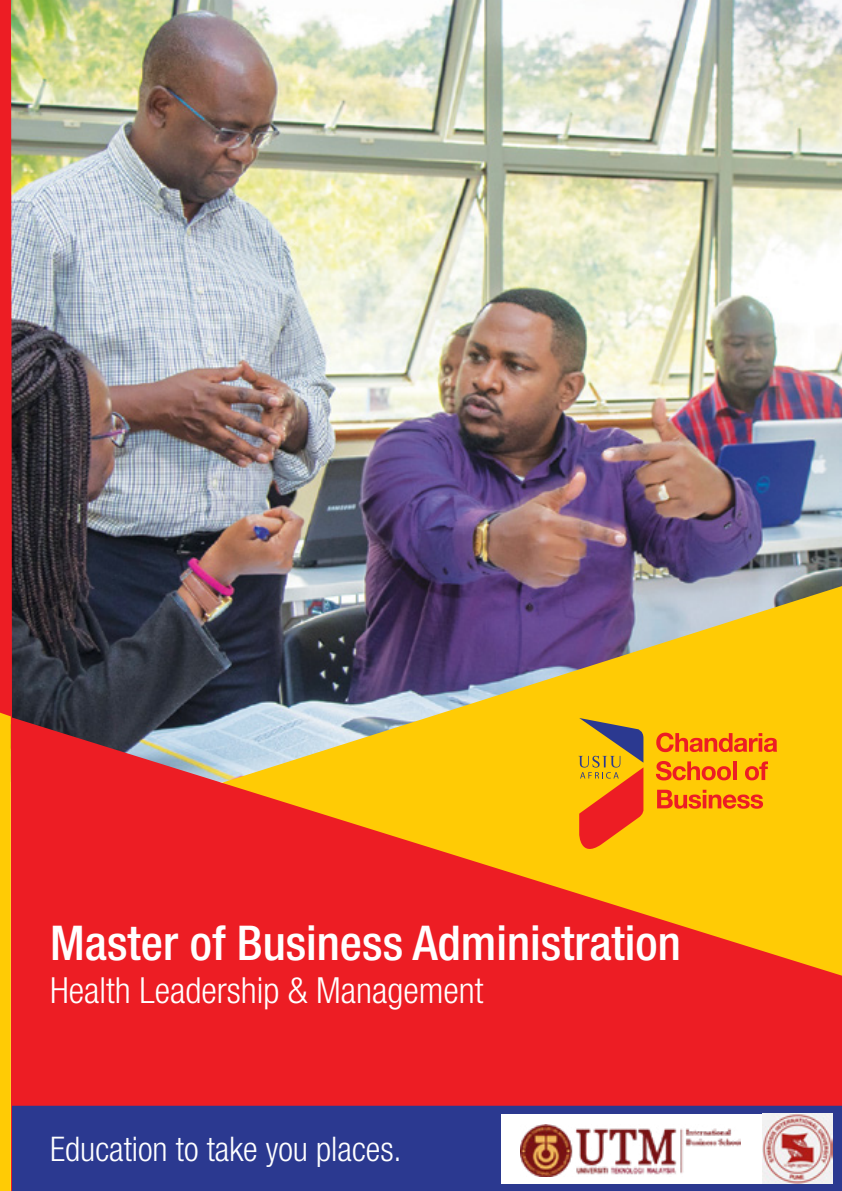
<style>
.page{position:relative;width:842px;height:1191px;background:#fff}
.page>*{position:absolute;margin:0;border:0;box-sizing:border-box;transform-origin:0 0}
.t1{font:500 condensed 48px "Helvetica Neue LT Std";color:#fff}
.t2{font:300 condensed 36px "Helvetica Neue LT Std";color:#fff}
.t3{font:300 condensed 34px "Helvetica Neue LT Std";color:#fff}
</style>
<div class="page">
<img style="left:12px;top:0;width:830px;height:717px">
<img style="left:198px;top:586px;width:644px;height:131px">
<svg style="left:12px;top:717px;width:830px;height:388px;background:#ee4f22"></svg>
<svg style="left:0;top:0;width:12px;height:1191px;background:#f46217"></svg>
<div style="left:12px;top:1105px;width:830px;height:86px;background:#2b3990"></div>
<div style="left:502px;top:1113px;width:264px;height:70px;background:#fff"></div>
<img style="left:763px;top:1113px;width:69px;height:70px">
<img style="left:520px;top:1124px;width:220px;height:52px">
<svg style="left:578px;top:718px;width:65px;height:140px;background:#dd8120"></svg>
<svg style="left:656px;top:732px;width:121px;height:20px;background:#f78012"></svg>
<svg style="left:656px;top:761px;width:75px;height:19px"></svg>
<hr style="left:733px;top:761px;width:3px;height:19px;background:#ed1d24">
<svg style="left:745px;top:761px;width:23px;height:19px"></svg>
<svg style="left:657px;top:789px;width:106px;height:19px;background:#f67c12"></svg>
<p class="t1" style="left:50px;top:914px;width:632px">Master of Business Administration</p>
<p class="t2" style="left:50px;top:970px;width:435px">Health Leadership &amp; Management</p>
<p class="t3" style="left:50px;top:1129px;width:353px">Education to take you places.</p>
</div>
